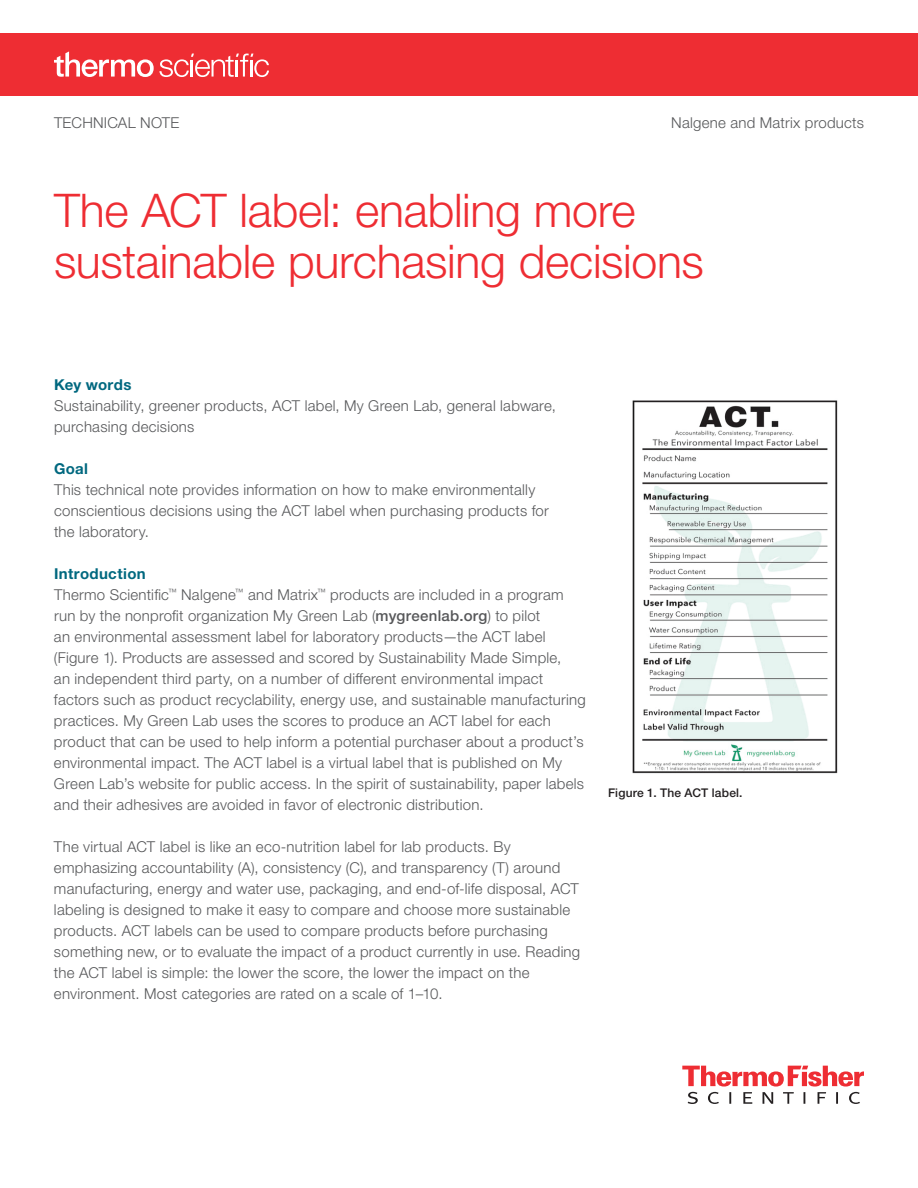
<style>
.page{position:relative;width:918px;height:1188px;background:#fff}
.page>*{position:absolute;margin:0;border:0;box-sizing:border-box;transform-origin:0 0}
.t1{font:300 46.5px/51px "Helvetica Neue LTW1 G";letter-spacing:-.005em;color:#ee2d33}
.t2{font:300 15px/21px "Helvetica Neue LTW1 G";letter-spacing:.015em;color:#57585a}
.t3{font:700 15px "Helvetica Neue LTW1 G";letter-spacing:.025em;color:#00687f}
.t4{font:500 12px "Helvetica Neue LTW1 G";letter-spacing:.02em;color:#231f20}
.s1{font-weight:700;color:#00687f}
.s2{font-weight:500}
</style>
<div class="page">
<svg style="left:682px;top:1066px;width:182px;height:38px"></svg>
<img style="left:632px;top:400px;width:206px;height:374px">
<div style="left:0;top:33px;width:918px;height:63px;background:#ee2d33"></div>
<svg style="left:54px;top:51px;width:215px;height:26px"></svg>
<p class="t2" style="left:54px;top:112px;width:127px">TECHNICAL NOTE</p>
<p class="t2" style="left:671px;top:112px;width:194px">Nalgene and Matrix products</p>
<h1 class="t1" style="left:54px;top:184px;width:651px">The ACT label: enabling more sustainable purchasing decisions</h1>
<p class="t3" style="left:54px;top:375px;width:79px">Key words</p>
<p class="t2" style="left:54px;top:395px;width:503px">Sustainability, greener products, ACT label, My Green Lab, general labware, purchasing decisions</p>
<p class="t3" style="left:54px;top:459px;width:36px">Goal</p>
<p class="t2" style="left:54px;top:479px;width:496px">This technical note provides information on how to make environmentally conscientious decisions using the ACT label when purchasing products for the laboratory.</p>
<p class="t2" style="left:54px;top:563px;width:533px"><span class="s1">Introduction<br></span>Thermo Scientific<sup>™</sup> Nalgene<sup>™</sup> and Matrix<sup>™</sup> products are included in a program run by the nonprofit organization My Green Lab (<span class="s2">mygreenlab.org</span>) to pilot<br>an environmental assessment label for laboratory products—the ACT label (Figure 1). Products are assessed and scored by Sustainability Made Simple,<br>an independent third party, on a number of different environmental impact factors such as product recyclability, energy use, and sustainable manufacturing practices. My Green Lab uses the scores to produce an ACT label for each product that can be used to help inform a potential purchaser about a product’s environmental impact. The ACT label is a virtual label that is published on My Green Lab’s website for public access. In the spirit of sustainability, paper labels and their adhesives are avoided in favor of electronic distribution.</p>
<p class="t2" style="left:54px;top:836px;width:528px">The virtual ACT label is like an eco-nutrition label for lab products. By emphasizing accountability (A), consistency (C), and transparency (T) around manufacturing, energy and water use, packaging, and end-of-life disposal, ACT labeling is designed to make it easy to compare and choose more sustainable products. ACT labels can be used to compare products before purchasing something new, or to evaluate the impact of a product currently in use. Reading the ACT label is simple: the lower the score, the lower the impact on the environment. Most categories are rated on a scale of 1–10.</p>
<p class="t4" style="left:608px;top:786px;width:136px">Figure 1. The ACT label.</p>
</div>
